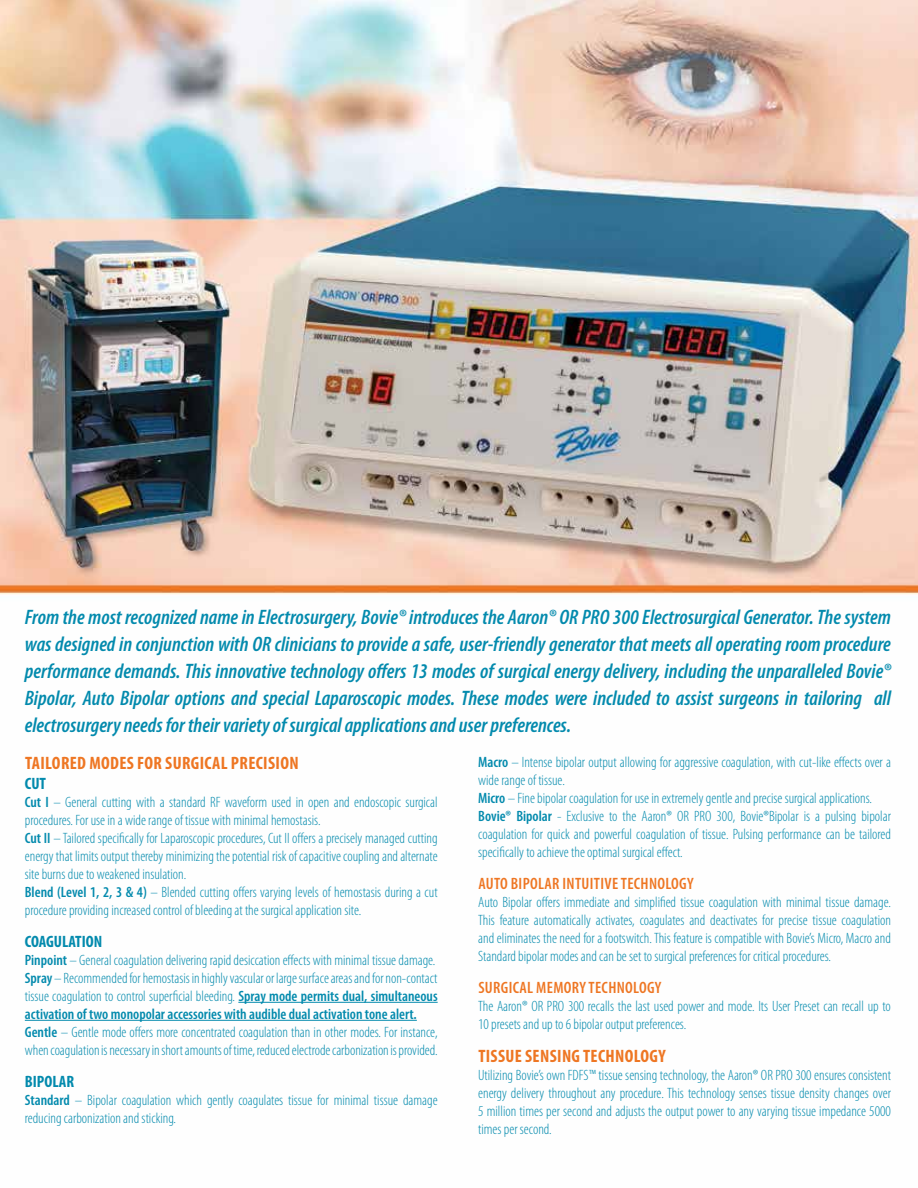
<style>
.page{position:relative;width:918px;height:1188px;background:#fff}
.page>*{position:absolute;margin:0;border:0;box-sizing:border-box;transform-origin:0 0}
.t1{font:italic 600 condensed 21px/27px "Myriad Pro";color:#038aad;text-align:justify}
.t2{font:700 condensed 18px "Myriad Pro";letter-spacing:.02em;color:#ee7623}
.t3{font:600 condensed 16.5px "Myriad Pro";letter-spacing:.02em;color:#ee7623}
.t4{font:700 condensed 16.5px "Myriad Pro";color:#038aad}
.t5{font:300 condensed 15px/18px "Myriad Pro";color:#038aad}
.s1{font-weight:600}
</style>
<div class="page">
<img style="left:0;top:0;width:918px;height:1021px">
<hr style="left:238px;top:1002px;width:200px;height:1px;background:#038aad">
<hr style="left:25px;top:1020px;width:392px;height:1px;background:#038aad">
<p class="t1" style="left:25px;top:606px;width:868px">From the most recognized name in Electrosurgery, Bovie® introduces the Aaron® OR PRO 300 Electrosurgical Generator. The system was designed in conjunction with OR clinicians to provide a safe, user-friendly generator that meets all operating room procedure performance demands. This innovative technology offers 13 modes of surgical energy delivery, including the unparalleled Bovie® Bipolar, Auto Bipolar options and special Laparoscopic modes. These modes were included to assist surgeons in tailoring all electrosurgery needs for their variety of surgical applications and user preferences.</p>
<p class="t2" style="left:25px;top:752px;width:275px">TAILORED MODES FOR SURGICAL PRECISION</p>
<p class="t4" style="left:25px;top:774px;width:23px">CUT</p>
<p class="t5" style="left:25px;top:794px;width:414px"><span class="s1">Cut I</span> – General cutting with a standard RF waveform used in open and endoscopic surgical procedures. For use in a wide range of tissue with minimal hemostasis.<br><span class="s1">Cut II</span> – Tailored specifically for Laparoscopic procedures, Cut II offers a precisely managed cutting energy that limits output thereby minimizing the potential risk of capacitive coupling and alternate site burns due to weakened insulation.<br><span class="s1">Blend (Level 1, 2, 3 &amp; 4)</span> – Blended cutting offers varying levels of hemostasis during a cut procedure providing increased control of bleeding at the surgical application site.</p>
<p class="t4" style="left:25px;top:931px;width:79px">COAGULATION</p>
<p class="t5" style="left:25px;top:952px;width:414px"><span class="s1">Pinpoint</span> – General coagulation delivering rapid desiccation effects with minimal tissue damage.<br><span class="s1">Spray</span> – Recommended for hemostasis in highly vascular or large surface areas and for non-contact tissue coagulation to control superficial bleeding. <span class="s1">Spray mode permits dual, simultaneous activation of two monopolar accessories with audible dual activation tone alert.<br>Gentle</span> – Gentle mode offers more concentrated coagulation than in other modes. For instance, when coagulation is necessary in short amounts of time, reduced electrode carbonization is provided.</p>
<p class="t4" style="left:25px;top:1071px;width:51px">BIPOLAR</p>
<p class="t5" style="left:25px;top:1092px;width:414px"><span class="s1">Standard</span> – Bipolar coagulation which gently coagulates tissue for minimal tissue damage reducing carbonization and sticking.</p>
<p class="t5" style="left:478px;top:754px;width:414px"><span class="s1">Macro</span> – Intense bipolar output allowing for aggressive coagulation, with cut-like effects over a wide range of tissue.<br><span class="s1">Micro</span> – Fine bipolar coagulation for use in extremely gentle and precise surgical applications.<br><span class="s1">Bovie® Bipolar</span> - Exclusive to the Aaron® OR PRO 300, Bovie®Bipolar is a pulsing bipolar coagulation for quick and powerful coagulation of tissue. Pulsing performance can be tailored specifically to achieve the optimal surgical effect.</p>
<p class="t3" style="left:478px;top:877px;width:217px">AUTO BIPOLAR INTUITIVE TECHNOLOGY</p>
<p class="t5" style="left:478px;top:894px;width:414px;text-align:justify">Auto Bipolar offers immediate and simplified tissue coagulation with minimal tissue damage.<br>This feature automatically activates, coagulates and deactivates for precise tissue coagulation and eliminates the need for a footswitch. This feature is compatible with Bovie’s Micro, Macro and Standard bipolar modes and can be set to surgical preferences for critical procedures.</p>
<p class="t3" style="left:478px;top:981px;width:185px">SURGICAL MEMORY TECHNOLOGY</p>
<p class="t5" style="left:478px;top:998px;width:414px">The Aaron® OR PRO 300 recalls the last used power and mode. Its User Preset can recall up to<br>10 presets and up to 6 bipolar output preferences.</p>
<p class="t2" style="left:478px;top:1045px;width:189px">TISSUE SENSING TECHNOLOGY</p>
<p class="t5" style="left:478px;top:1067px;width:414px;text-align:justify">Utilizing Bovie’s own FDFS™ tissue sensing technology, the Aaron® OR PRO 300 ensures consistent energy delivery throughout any procedure. This technology senses tissue density changes over 5 million times per second and adjusts the output power to any varying tissue impedance 5000 times per second.</p>
</div>
